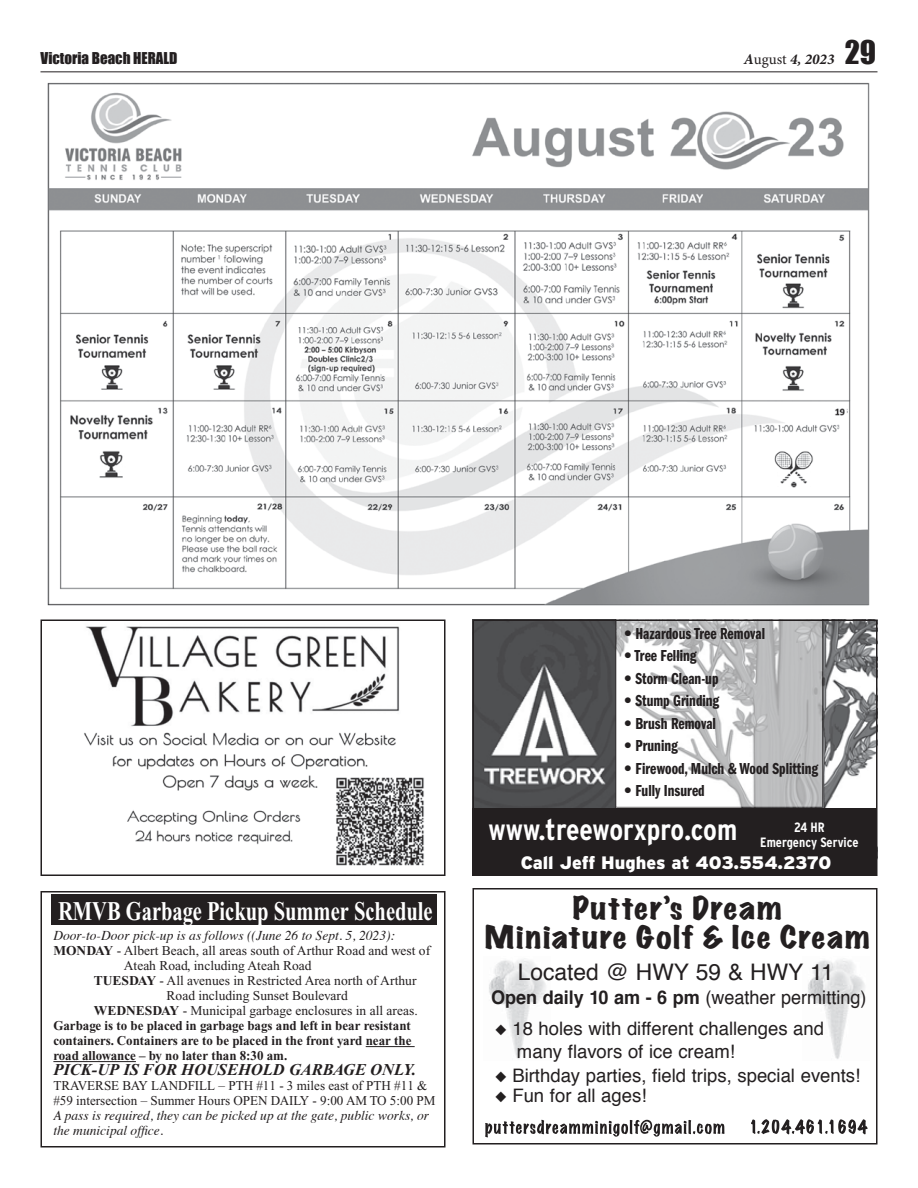
<style>
.page{position:relative;width:918px;height:1188px;background:#fff}
.page>*{position:absolute;margin:0;border:0;box-sizing:border-box;transform-origin:0 0}
.t1{font:700 condensed 29.55px "Interstate";color:#fff}
.t2{font:expanded 28.5px/28.5px "Marker Felt";letter-spacing:.05em;color:#231f20;text-align:center;scale:1.1 1}
.t3{font:700 27px "Times New Roman";color:#fff;scale:.76 1}
.t4{font:22.8px "Helvetica";color:#231f20}
.t5{font:18.75px "Helvetica";color:#231f20;scale:.96 1}
.t6{font:18.6px/22.4px "Helvetica";color:#231f20}
.t7{font:900 18px "Interstate";color:#fff}
.t8{font:16.5px "Franklin Gothic Demi Cmpr";color:#231f20}
.t9{font:italic 700 16.5px "Times New Roman";color:#231f20}
.t10{font:15px "Impact";color:#231f20}
.t11{font:italic 700 15px "Minion Pro";color:#231f20}
.t12{font:13.5px/15px "Times New Roman";color:#231f20}
.t13{font:700 13.5px "Times New Roman";color:#231f20;scale:.96 1}
.t14{font:italic 13.5px/15px "Times";color:#231f20}
.t15{font:700 condensed 13.5px/15px "Interstate";color:#fff;text-align:center}
.s1{font-weight:400;font-style:normal}
.s2{font-family:"Impact";font-weight:400;font-style:normal;font-size:30px}
.s3{font-weight:700}
.s4{font-family:"Helvetica";font-weight:900;font-stretch:extra-condensed}
</style>
<div class="page">
<hr style="left:40px;top:71px;width:838px;height:1px;background:#231f20">
<div style="left:40px;top:891px;width:406px;height:257px;border:2px solid #231f20"></div>
<div style="left:51px;top:895px;width:386px;height:30px;background:#231f20"></div>
<hr style="left:366px;top:1046px;width:49px;height:1px;background:#231f20">
<hr style="left:53px;top:1061px;width:83px;height:1px;background:#231f20">
<img style="left:808px;top:959px;width:57px;height:100px">
<img style="left:489px;top:959px;width:57px;height:100px">
<svg style="left:485px;top:1120px;width:240px;height:17px"></svg>
<svg style="left:751px;top:1119px;width:117px;height:15px"></svg>
<div style="left:472px;top:888px;width:406px;height:257px;border:2px solid #231f20"></div>
<div style="left:40px;top:620px;width:406px;height:256px;border:2px solid #231f20"></div>
<img style="left:46px;top:622px;width:393px;height:244px">
<img style="left:824px;top:623px;width:51px;height:185px">
<img style="left:475px;top:623px;width:140px;height:185px">
<svg style="left:615px;top:623px;width:209px;height:185px"></svg>
<div style="left:472px;top:808px;width:406px;height:68px;background:#231f20"></div>
<div style="left:472px;top:620px;width:406px;height:256px;border:2px solid #231f20"></div>
<img style="left:47px;top:82px;width:823px;height:524px">
<p class="t10" style="left:40px;top:49px;width:138px">Victoria Beach HERALD</p>
<p class="t11" style="left:744px;top:49px;width:134px">A<span class="s1">ugust</span> 4, 2023 <span class="s2">29</span></p>
<h3 class="t3" style="left:58px;top:896px;width:494px">RMVB Garbage Pickup Summer Schedule</h3>
<p class="t14" style="left:53px;top:927px;width:343px">Door-to-Door pick-up is as follows ((June 26 to Sept. 5, 2023):</p>
<p class="t12" style="left:53px;top:943px;width:378px"><span class="s3">MONDAY</span> - Albert Beach, all areas south of Arthur Road and west of</p>
<p class="t12" style="left:124px;top:958px;width:189px">Ateah Road, including Ateah Road</p>
<p class="t12" style="left:94px;top:973px;width:324px"><span class="s3">TUESDAY</span> - All avenues in Restricted Area north of Arthur</p>
<p class="t12" style="left:167px;top:988px;width:183px">Road including Sunset Boulevard</p>
<p class="t12" style="left:94px;top:1003px;width:325px"><span class="s3">WEDNESDAY</span> - Municipal garbage enclosures in all areas.</p>
<p class="t13" style="left:53px;top:1018px;width:374px">Garbage is to be placed in garbage bags and left in bear resistant</p>
<p class="t13" style="left:53px;top:1033px;width:374px">containers. Containers are to be placed in the front yard near the</p>
<p class="t13" style="left:53px;top:1048px;width:245px">road allowance – by no later than 8:30 am.</p>
<p class="t9" style="left:53px;top:1061px;width:364px">PICK-UP IS FOR HOUSEHOLD GARBAGE ONLY.</p>
<p class="t12" style="left:53px;top:1078px;width:384px">TRAVERSE BAY LANDFILL – PTH #11 - 3 miles east of PTH #11 &amp; #59 intersection – Summer Hours OPEN DAILY - 9:00 AM TO 5:00 PM</p>
<p class="t14" style="left:53px;top:1107px;width:377px">A pass is required, they can be picked up at the gate, public works, or the municipal office.</p>
<p class="t8" style="left:624px;top:624px;width:143px"><span class="s4">•</span> Hazardous Tree Removal</p>
<p class="t8" style="left:624px;top:647px;width:74px"><span class="s4">•</span> Tree Felling</p>
<p class="t8" style="left:624px;top:669px;width:96px"><span class="s4">•</span> Storm Clean-up</p>
<p class="t8" style="left:624px;top:692px;width:97px"><span class="s4">•</span> Stump Grinding</p>
<p class="t8" style="left:624px;top:714px;width:94px"><span class="s4">•</span> Brush Removal</p>
<p class="t8" style="left:624px;top:737px;width:56px"><span class="s4">•</span> Pruning</p>
<p class="t8" style="left:624px;top:759px;width:196px"><span class="s4">•</span> Firewood, Mulch &amp; Wood Splitting</p>
<p class="t8" style="left:624px;top:782px;width:83px"><span class="s4">•</span> Fully Insured</p>
<h1 class="t1" style="left:489px;top:813px;width:250px">www.treeworxpro.com</h1>
<p class="t15" style="left:760px;top:819px;width:100px">24 HR<br>Emergency Service</p>
<h3 class="t7" style="left:521px;top:852px;width:312px">Call Jeff Hughes at 403.554.2370</h3>
<h2 class="t2" style="left:485px;top:894px;width:352px">Putterʻs Dream<br>Miniature Golf &amp; Ice Cream</h2>
<h3 class="t4" style="left:518px;top:955px;width:318px">Located @ HWY 59 &amp; HWY 11</h3>
<h3 class="t5" style="left:491px;top:983px;width:392px"><span class="s3">Open daily 10 am - 6 pm</span> (weather permitting)</h3>
<h3 class="t6" style="left:517px;top:1018px;width:309px;text-indent:-22px">◆ 18 holes with different challenges and many flavors of ice cream!</h3>
<h3 class="t6" style="left:495px;top:1064px;width:367px">◆ Birthday parties, field trips, special events!</h3>
<h3 class="t6" style="left:495px;top:1085px;width:153px">◆ Fun for all ages!</h3>
</div>
